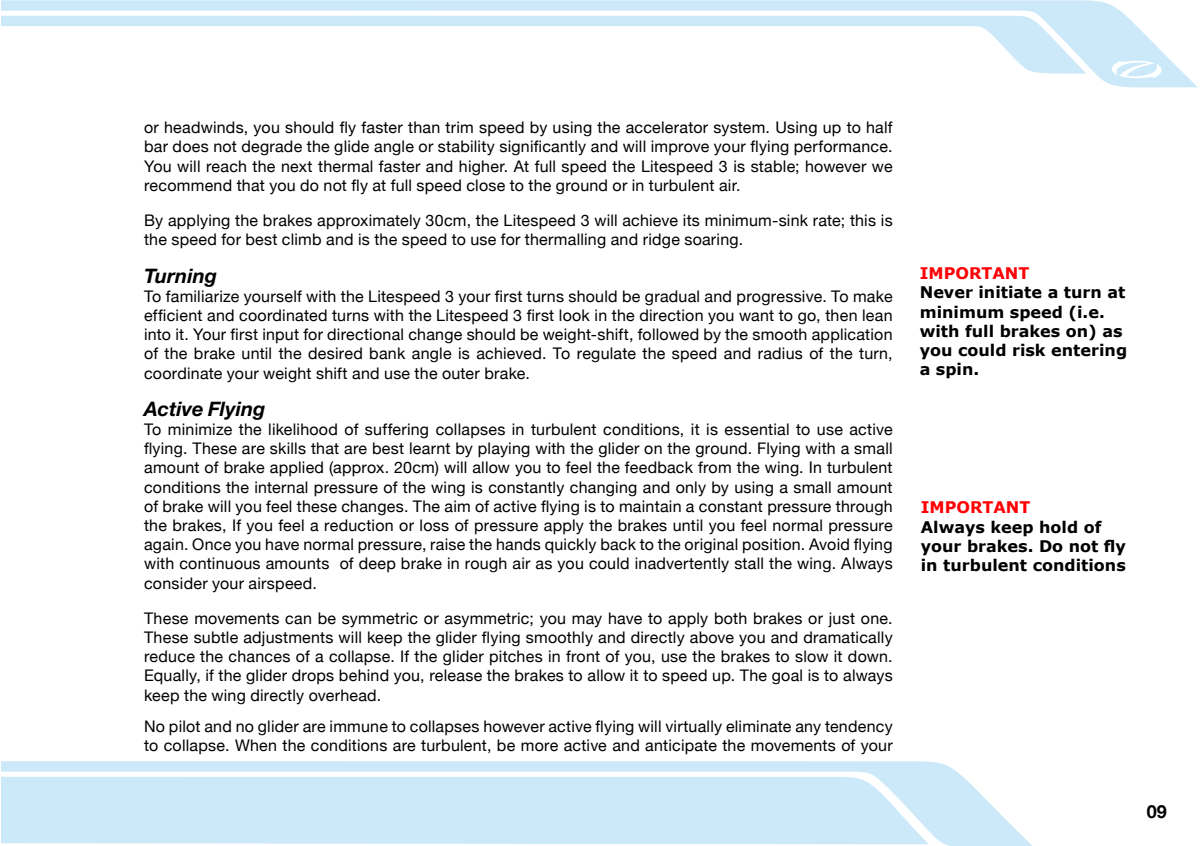
<style>
.page{position:relative;width:1200px;height:846px;background:#fff}
.page>*{position:absolute;margin:0;border:0;box-sizing:border-box;transform-origin:0 0}
.t1{font:italic 700 20px "Helvetica Neue LT Std";letter-spacing:.005em;color:#000}
.t2{font:700 18px "Helvetica Neue";color:#000}
.t3{font:16px/19.2px "Helvetica Neue";letter-spacing:.015em;color:#000;text-align:justify}
.t4{font:700 16px/19.2px "Verdana";color:#000}
.t5{font:700 16px "Verdana";color:#ff0005}
</style>
<div class="page">
<svg style="left:1px;top:761px;width:1031px;height:85px;background:#d2ebfa"></svg>
<svg style="left:1px;top:0;width:1196px;height:88px"></svg>
<svg style="left:1px;top:16px;width:1085px;height:58px"></svg>
<svg style="left:1110px;top:60px;width:55px;height:18px"></svg>
<p class="t3" style="left:144px;top:118px;width:750px">or headwinds, you should fly faster than trim speed by using the accelerator system. Using up to half bar does not degrade the glide angle or stability significantly and will improve your flying performance.<br>You will reach the next thermal faster and higher. At full speed the Litespeed 3 is stable; however we recommend that you do not fly at full speed close to the ground or in turbulent air.</p>
<p class="t3" style="left:144px;top:211px;width:750px">By applying the brakes approximately 30cm, the Litespeed 3 will achieve its minimum-sink rate; this is the speed for best climb and is the speed to use for thermalling and ridge soaring.</p>
<p class="t1" style="left:144px;top:263px;width:74px">Turning</p>
<p class="t3" style="left:144px;top:286px;width:750px">To familiarize yourself with the Litespeed 3 your first turns should be gradual and progressive. To make efficient and coordinated turns with the Litespeed 3 first look in the direction you want to go, then lean into it. Your first input for directional change should be weight-shift, followed by the smooth application of the brake until the desired bank angle is achieved. To regulate the speed and radius of the turn, coordinate your weight shift and use the outer brake.</p>
<p class="t1" style="left:144px;top:396px;width:123px">Active Flying</p>
<p class="t3" style="left:144px;top:419px;width:750px">To minimize the likelihood of suffering collapses in turbulent conditions, it is essential to use active flying. These are skills that are best learnt by playing with the glider on the ground. Flying with a small amount of brake applied (approx. 20cm) will allow you to feel the feedback from the wing. In turbulent conditions the internal pressure of the wing is constantly changing and only by using a small amount of brake will you feel these changes. The aim of active flying is to maintain a constant pressure through the brakes, If you feel a reduction or loss of pressure apply the brakes until you feel normal pressure again. Once you have normal pressure, raise the hands quickly back to the original position. Avoid flying with continuous amounts of deep brake in rough air as you could inadvertently stall the wing. Always consider your airspeed.</p>
<p class="t3" style="left:144px;top:608px;width:750px">These movements can be symmetric or asymmetric; you may have to apply both brakes or just one.<br>These subtle adjustments will keep the glider flying smoothly and directly above you and dramatically reduce the chances of a collapse. If the glider pitches in front of you, use the brakes to slow it down.<br>Equally, if the glider drops behind you, release the brakes to allow it to speed up. The goal is to always keep the wing directly overhead.</p>
<p class="t3" style="left:144px;top:716px;width:750px">No pilot and no glider are immune to collapses however active flying will virtually eliminate any tendency to collapse. When the conditions are turbulent, be more active and anticipate the movements of your</p>
<p class="t5" style="left:919px;top:262px;width:111px">IMPORTANT</p>
<p class="t4" style="left:919px;top:283px;width:209px">Never initiate a turn at minimum speed (i.e. with full brakes on) as you could risk entering a spin.</p>
<p class="t5" style="left:920px;top:496px;width:111px">IMPORTANT</p>
<p class="t4" style="left:920px;top:517px;width:207px">Always keep hold of your brakes. Do not fly in turbulent conditions</p>
<p class="t2" style="left:1146px;top:800px;width:22px">09</p>
</div>
